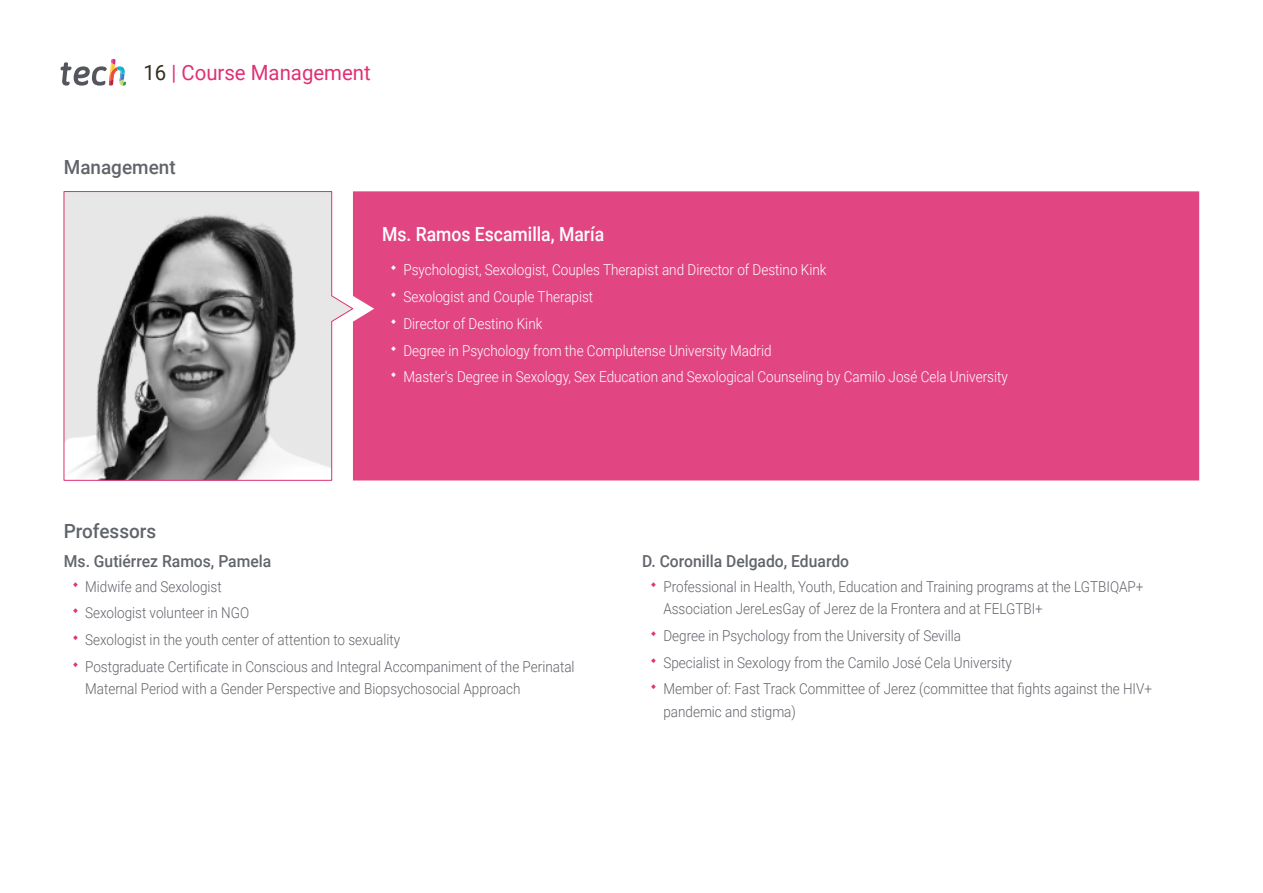
<style>
.page{position:relative;width:1263px;height:893px;background:#fff}
.page>*{position:absolute;margin:0;border:0;box-sizing:border-box;transform-origin:0 0}
.t1{font:21px "Roboto";color:#df3174}
.t2{font:500 19.5px "Roboto";color:#fff;scale:.9 1}
.t3{font:500 19.5px "Roboto";color:#61646a}
.t4{font:500 16.5px "Roboto";color:#61646a;scale:.95 1}
.t5{font:300 15px/26.7px "Roboto";color:#61646a;scale:.9 1}
.t6{font:300 15px/26.7px "Roboto";color:#fff;scale:.9 1}
.s1{color:#312e20}
</style>
<div class="page">
<svg style="left:61px;top:59px;width:65px;height:27px"></svg>
<div style="left:353px;top:191px;width:846px;height:289px;background:#e24682"></div>
<svg style="left:64px;top:191px;width:289px;height:290px;background:#a9a7a8"></svg>
<svg style="left:392px;top:265px;width:4px;height:5px"></svg>
<svg style="left:392px;top:292px;width:4px;height:5px"></svg>
<svg style="left:392px;top:319px;width:4px;height:5px"></svg>
<svg style="left:392px;top:346px;width:4px;height:5px"></svg>
<svg style="left:392px;top:372px;width:4px;height:5px"></svg>
<h1 class="t1" style="left:144px;top:57px;width:229px"><span class="s1">16</span> | Course Management</h1>
<h2 class="t3" style="left:64px;top:154px;width:113px">Management</h2>
<h2 class="t2" style="left:382px;top:221px;width:248px">Ms. Ramos Escamilla, María</h2>
<p class="t6" style="left:403px;top:256px;width:673px">Psychologist, Sexologist, Couples Therapist and Director of Destino Kink<br>Sexologist and Couple Therapist<br>Director of Destino Kink<br>Degree in Psychology from the Complutense University Madrid<br>Master's Degree in Sexology, Sex Education and Sexological Counseling by Camilo José Cela University</p>
<h2 class="t3" style="left:64px;top:517px;width:94px">Professors</h2>
<p class="t4" style="left:64px;top:550px;width:220px">Ms. Gutiérrez Ramos, Pamela</p>
<p class="t5" style="left:85px;top:572px;width:545px">Midwife and Sexologist<br>Sexologist volunteer in NGO<br>Sexologist in the youth center of attention to sexuality<br>Postgraduate Certificate in Conscious and Integral Accompaniment of the Perinatal</p>
<p class="t5" style="left:85px;top:675px;width:485px">Maternal Period with a Gender Perspective and Biopsychosocial Approach</p>
<p class="t4" style="left:642px;top:550px;width:219px">D. Coronilla Delgado, Eduardo</p>
<p class="t5" style="left:663px;top:574px;width:535px;line-height:22.5px">Professional in Health, Youth, Education and Training programs at the LGTBIQAP+<br>Association JereLesGay of Jerez de la Frontera and at FELGTBI+</p>
<p class="t5" style="left:663px;top:622px;width:545px">Degree in Psychology from the University of Sevilla<br>Specialist in Sexology from the Camilo José Cela University<br>Member of: Fast Track Committee of Jerez (committee that fights against the HIV+</p>
<p class="t5" style="left:663px;top:698px;width:149px">pandemic and stigma)</p>
</div>
